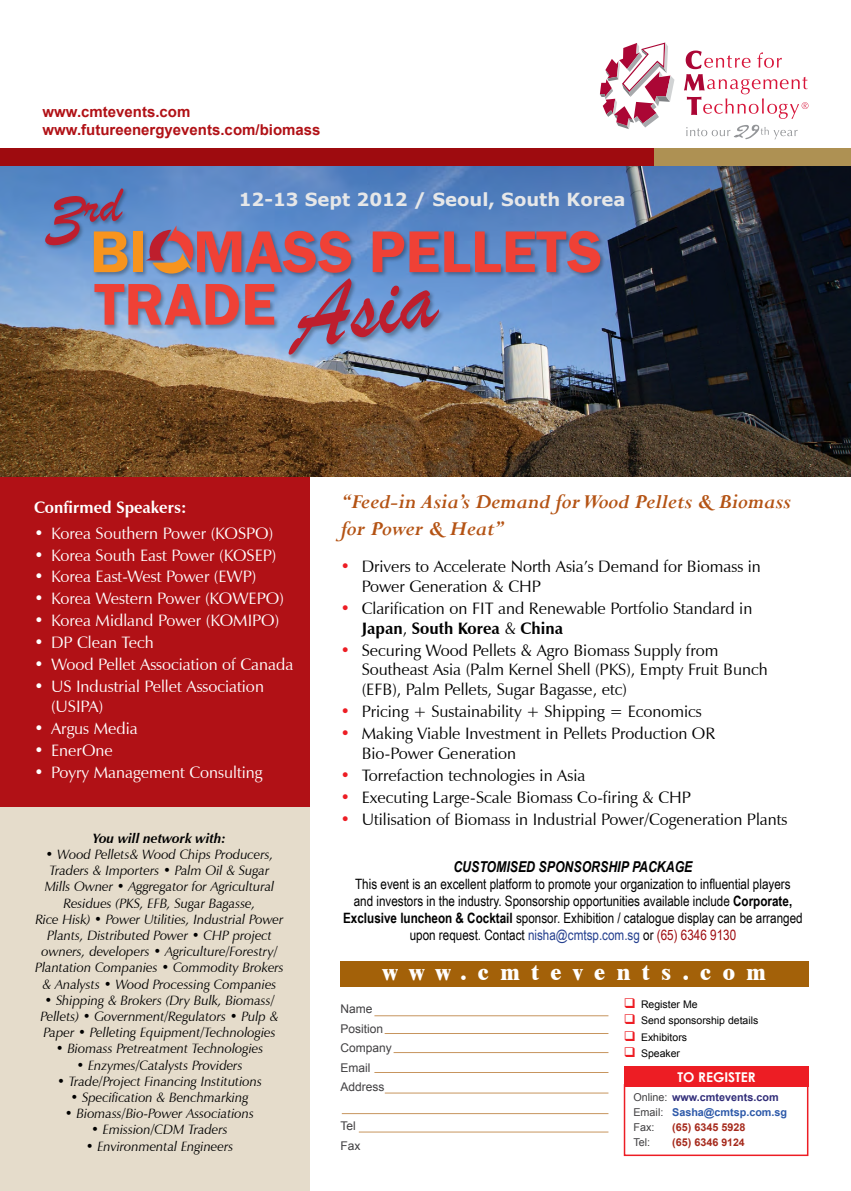
<style>
.page{position:relative;width:851px;height:1191px;background:#fff}
.page>*{position:absolute;margin:0;border:0;box-sizing:border-box;transform-origin:0 0}
.t1{font:italic 700 22.5px/27px "Perpetua";color:#b45314}
.t2{font:800 22.5px "Dutch 801 BT";letter-spacing:.51em;color:#fff}
.t3{font:700 18px "Verdana";color:#e6e7e8}
.t4{font:16.5px/19.8px "Zapf Humanist 601 BT";color:#000}
.t5{font:16.5px/19.8px "Zapf Humanist 601 BT";color:#fff}
.t6{font:700 16.5px "Zapf Humanist 601 BT";color:#fff}
.t7{font:700 15px/18px "Arial";color:#b11116}
.t8{font:italic 700 15px "Arial Narrow";color:#000}
.t9{font:14.25px/17.1px "Arial Narrow";color:#000;text-align:center}
.t10{font:italic 13.5px/16.2px "Zapf Humanist 601 BT";color:#000;text-align:center}
.t11{font:italic 700 13.5px "Zapf Humanist 601 BT";color:#000}
.t12{font:700 13.5px "Century Gothic";color:#fff}
.t13{font:12px/19.5px "Arial";color:#414042}
.t14{font:700 10.8px/15px "Arial";color:#2d59a9}
.t15{font:700 10.8px "Arial";color:#a62a1c}
.t16{font:10.8px "Arial";color:#414042}
.t17{font:10.5px "Arial";color:#000}
.s1{color:#ed1d24}
.s2{font-weight:700}
.s3{color:#25408f}
.s4{color:#9e0b0f}
.s5{font-weight:400;color:#414042}
.s6{color:#312d79}
.s7{font-size:10.5px}
</style>
<div class="page">
<div style="left:0;top:797px;width:310px;height:394px;background:#e5dccb"></div>
<div style="left:0;top:457px;width:310px;height:349px;background:#b11116"></div>
<img style="left:0;top:166px;width:850px;height:310px">
<div style="left:0;top:149px;width:654px;height:17px;background:#9e0b0f"></div>
<div style="left:654px;top:149px;width:196px;height:17px;background:#ae9153"></div>
<div style="left:623px;top:1084px;width:185px;height:72px;border:2px solid #ed1d24"></div>
<div style="left:623px;top:1066px;width:185px;height:21px;background:#ed1d24"></div>
<hr style="left:374px;top:1015px;width:234px;height:1px;background:#c7955e">
<hr style="left:384px;top:1033px;width:224px;height:1px;background:#c7955e">
<hr style="left:393px;top:1052px;width:215px;height:1px;background:#c7955e">
<hr style="left:374px;top:1072px;width:234px;height:1px;background:#c7955e">
<hr style="left:385px;top:1092px;width:223px;height:1px;background:#c7955e">
<hr style="left:342px;top:1113px;width:266px;height:1px;background:#c7955e">
<div style="left:340px;top:961px;width:468px;height:25px;background:#a36109"></div>
<hr style="left:359px;top:1131px;width:249px;height:1px;background:#c7955e">
<svg style="left:600px;top:43px;width:74px;height:86px"></svg>
<svg style="left:684px;top:51px;width:124px;height:68px"></svg>
<svg style="left:686px;top:125px;width:111px;height:14px"></svg>
<img style="left:43px;top:186px;width:564px;height:176px">
<svg style="left:45px;top:188px;width:555px;height:167px;background:#8583a8"></svg>
<p class="t7" style="left:43px;top:103px;width:279px">www.cmtevents.com www.futureenergyevents.com/biomass</p>
<h2 class="t3" style="left:239px;top:186px;width:388px">12-13 Sept 2012 / Seoul, South Korea</h2>
<p class="t6" style="left:34px;top:497px;width:154px">Confirmed Speakers:</p>
<p class="t5" style="left:34px;top:523px;width:241px">• Korea Southern Power (KOSPO)</p>
<p class="t5" style="left:34px;top:545px;width:244px">• Korea South East Power (KOSEP)</p>
<p class="t5" style="left:34px;top:567px;width:224px">• Korea East-West Power (EWP)</p>
<p class="t5" style="left:34px;top:589px;width:251px">• Korea Western Power (KOWEPO)</p>
<p class="t5" style="left:34px;top:611px;width:247px">• Korea Midland Power (KOMIPO)</p>
<p class="t5" style="left:34px;top:632px;width:121px">• DP Clean Tech</p>
<p class="t5" style="left:34px;top:654px;width:261px">• Wood Pellet Association of Canada</p>
<p class="t5" style="left:51px;top:676px;width:214px;text-indent:-17px">• US Industrial Pellet Association (USIPA)</p>
<p class="t5" style="left:34px;top:718px;width:105px">• Argus Media</p>
<p class="t5" style="left:34px;top:740px;width:80px">• EnerOne</p>
<p class="t5" style="left:34px;top:762px;width:230px">• Poyry Management Consulting</p>
<p class="t11" style="left:93px;top:830px;width:134px">You will network with:</p>
<p class="t10" style="left:35px;top:846px;width:250px">• Wood Pellets&amp; Wood Chips Producers, Traders &amp; Importers • Palm Oil &amp; Sugar Mills Owner • Aggregator for Agricultural Residues (PKS, EFB, Sugar Bagasse,<br>Rice Hisk) • Power Utilities, Industrial Power Plants, Distributed Power • CHP project owners, developers • Agriculture/Forestry/ Plantation Companies • Commodity Brokers &amp; Analysts • Wood Processing Companies</p>
<p class="t10" style="left:40px;top:992px;width:239px;text-align:left">• Shipping &amp; Brokers (Dry Bulk, Biomass/<br>Pellets) • Government/Regulators • Pulp &amp;<br>Paper • Pelleting Equipment/Technologies</p>
<p class="t10" style="left:56px;top:1040px;width:209px">• Biomass Pretreatment Technologies</p>
<p class="t10" style="left:76px;top:1057px;width:168px">• Enzymes/Catalysts Providers</p>
<p class="t10" style="left:57px;top:1073px;width:206px">• Trade/Project Financing Institutions</p>
<p class="t10" style="left:70px;top:1089px;width:179px">• Specification &amp; Benchmarking</p>
<p class="t10" style="left:65px;top:1105px;width:191px">• Biomass/Bio-Power Associations</p>
<p class="t10" style="left:91px;top:1121px;width:138px">• Emission/CDM Traders</p>
<p class="t10" style="left:86px;top:1138px;width:149px">• Environmental Engineers</p>
<h1 class="t1" style="left:340px;top:488px;width:452px">“Feed-in Asia’s Demand for Wood Pellets &amp; Biomass for Power &amp; Heat”</h1>
<p class="t4" style="left:361px;top:556px;width:400px;text-indent:-21px"><span class="s1">•</span> Drivers to Accelerate North Asia’s Demand for Biomass in<br>Power Generation &amp; CHP</p>
<p class="t4" style="left:361px;top:598px;width:392px;text-indent:-21px"><span class="s1">•</span> Clarification on FIT and Renewable Portfolio Standard in<br><span class="s2">Japan</span>, <span class="s2">South Korea</span> &amp; <span class="s2">China</span></p>
<p class="t4" style="left:361px;top:640px;width:407px;text-indent:-21px"><span class="s1">•</span> Securing Wood Pellets &amp; Agro Biomass Supply from<br>Southeast Asia (Palm Kernel Shell (PKS), Empty Fruit Bunch (EFB), Palm Pellets, Sugar Bagasse, etc)</p>
<p class="t4" style="left:340px;top:701px;width:363px"><span class="s1">•</span> Pricing + Sustainability + Shipping = Economics</p>
<p class="t4" style="left:361px;top:723px;width:355px;text-indent:-21px"><span class="s1">•</span> Making Viable Investment in Pellets Production OR<br>Bio-Power Generation</p>
<p class="t4" style="left:340px;top:765px;width:246px"><span class="s1">•</span> Torrefaction technologies in Asia</p>
<p class="t4" style="left:340px;top:787px;width:352px"><span class="s1">•</span> Executing Large-Scale Biomass Co-firing &amp; CHP</p>
<p class="t4" style="left:340px;top:809px;width:448px"><span class="s1">•</span> Utilisation of Biomass in Industrial Power/Cogeneration Plants</p>
<p class="t8" style="left:453px;top:855px;width:240px">CUSTOMISED SPONSORSHIP PACKAGE</p>
<p class="t9" style="left:343px;top:875px;width:461px">This event is an excellent platform to promote your organization to influential players<br>and investors in the industry. Sponsorship opportunities available include <span class="s2">Corporate, Exclusive luncheon &amp; Cocktail</span> sponsor. Exhibition / catalogue display can be arranged upon request. Contact <span class="s3">nisha@cmtsp.com.sg</span> or <span class="s4">(65) 6346 9130</span></p>
<h1 class="t2" style="left:383px;top:958px;width:384px">www.cmtevents.com</h1>
<p class="t13" style="left:340px;top:999px;width:53px">Name<br>Position<br>Company<br>Email<br>Address</p>
<p class="t13" style="left:340px;top:1116px;width:22px">Tel<br>Fax</p>
<p class="t17" style="left:624px;top:997px;width:75px"><span class="s1">❑</span> Register Me</p>
<p class="t17" style="left:624px;top:1014px;width:136px"><span class="s1">❑</span> Send sponsorship details</p>
<p class="t17" style="left:624px;top:1030px;width:65px"><span class="s1">❑</span> Exhibitors</p>
<p class="t17" style="left:624px;top:1046px;width:58px"><span class="s1">❑</span> Speaker</p>
<p class="t14" style="left:633px;top:1090px;width:155px"><span class="s5">Online:</span> <span class="s6">www.cmtevents.com<br></span><span class="s5">Email:</span> Sasha@cmtsp.com.sg<br><span class="s5">Fax:</span></p>
<p class="t12" style="left:677px;top:1066px;width:80px">TO REGISTER</p>
<p class="t15" style="left:672px;top:1120px;width:75px">(65) 6345 5928</p>
<p class="t16" style="left:633px;top:1135px;width:18px">Tel:</p>
<p class="t15" style="left:672px;top:1135px;width:74px">(65) 6346 <span class="s7">9124</span></p>
</div>
